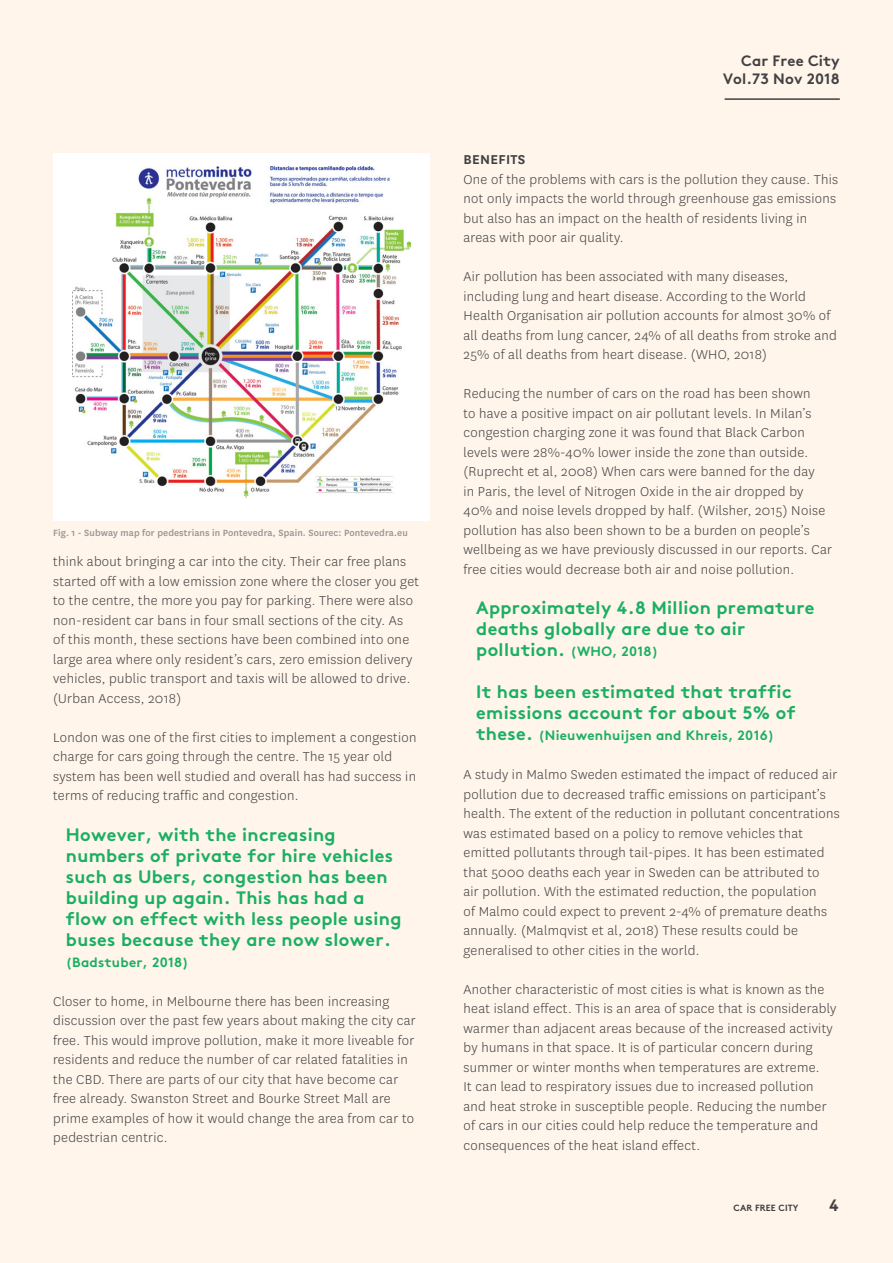
<style>
.page{position:relative;width:893px;height:1263px;background:#fff5ea}
.page>*{position:absolute;margin:0;border:0;box-sizing:border-box;transform-origin:0 0}
.t1{font:700 18px/21px "AS Brown Pro";letter-spacing:.02em;color:#1aaf63}
.t2{font:700 16.5px "AS Brown Pro";color:#414042}
.t3{font:300 15px/19.5px "National";letter-spacing:.02em;color:#414042}
.t4{font:700 15px/18px "AS Brown Pro";letter-spacing:.01em;color:#414042;text-align:right}
.t5{font:600 15px "National";letter-spacing:.02em;color:#414042}
.t6{font:700 13.5px "AS Brown Pro";letter-spacing:.02em;color:#1aaf63}
.t7{font:500 10.5px "National";letter-spacing:.01em;color:#969495}
.t8{font:700 9px "AS Brown Pro";letter-spacing:.01em;color:#414042}
.s1{font-size:13.5px}
.s2{font-size:18px}
</style>
<div class="page">
<hr style="left:725px;top:98px;width:115px;height:2px;background:#414042">
<div style="left:53px;top:153px;width:376px;height:368px;background:#fff"></div>
<img style="left:72px;top:167px;width:339px;height:330px">
<p class="t7" style="left:53px;top:526px;width:356px">Fig. 1 - Subway map for pedestrians in Pontevedra, Spain. Sourec: Pontevedra.eu</p>
<p class="t3" style="left:53px;top:552px;width:367px">think about bringing a car into the city. Their car free plans started off with a low emission zone where the closer you get to the centre, the more you pay for parking. There were also non-resident car bans in four small sections of the city. As<br>of this month, these sections have been combined into one large area where only resident’s cars, zero emission delivery vehicles, public transport and taxis will be allowed to drive. (Urban Access, 2018)</p>
<p class="t3" style="left:53px;top:727px;width:365px">London was one of the first cities to implement a congestion charge for cars going through the centre. The 15 year old system has been well studied and overall has had success in terms of reducing traffic and congestion.</p>
<p class="t1" style="left:66px;top:823px;width:337px">However, with the increasing numbers of private for hire vehicles such as Ubers, congestion has been building up again. This has had a flow on effect with less people using buses because they are now slower.</p>
<p class="t6" style="left:66px;top:952px;width:124px">(Badstuber, 2018)</p>
<p class="t3" style="left:53px;top:991px;width:364px">Closer to home, in Melbourne there has been increasing discussion over the past few years about making the city car free. This would improve pollution, make it more liveable for residents and reduce the number of car related fatalities in the CBD. There are parts of our city that have become car free already. Swanston Street and Bourke Street Mall are prime examples of how it would change the area from car to pedestrian centric.</p>
<p class="t4" style="left:723px;top:50px;width:118px">Car Free City<br>Vol.73 Nov 2018</p>
<p class="t5" style="left:463px;top:149px;width:63px">BENEFITS</p>
<p class="t3" style="left:463px;top:169px;width:376px">One of the problems with cars is the pollution they cause. This not only impacts the world through greenhouse gas emissions but also has an impact on the health of residents living in areas with poor air quality.</p>
<p class="t3" style="left:463px;top:267px;width:375px">Air pollution has been associated with many diseases, including lung and heart disease. According to the World Health Organisation air pollution accounts for almost 30% of all deaths from lung cancer, 24% of all deaths from stroke and 25% of all deaths from heart disease. (WHO, 2018)</p>
<p class="t3" style="left:463px;top:384px;width:370px">Reducing the number of cars on the road has been shown<br>to have a positive impact on air pollutant levels. In Milan’s congestion charging zone it was found that Black Carbon levels were 28%-40% lower inside the zone than outside. (Ruprecht et al, 2008) When cars were banned for the day<br>in Paris, the level of Nitrogen Oxide in the air dropped by 40% and noise levels dropped by half. (Wilsher, 2015) Noise pollution has also been shown to be a burden on people’s wellbeing as we have previously discussed in our reports. Car free cities would decrease both air and noise pollution.</p>
<p class="t1" style="left:476px;top:596px;width:340px">Approximately 4.8 Million premature deaths globally are due to air pollution. <span class="s1">(WHO, 2018)</span></p>
<p class="t1" style="left:476px;top:680px;width:321px">It has been estimated that traffic emissions account for about 5% of</p>
<p class="t6" style="left:476px;top:725px;width:299px"><span class="s2">these.</span> (Nieuwenhuijsen and Khreis, 2016)</p>
<p class="t3" style="left:463px;top:765px;width:378px">A study in Malmo Sweden estimated the impact of reduced air pollution due to decreased traffic emissions on participant’s health. The extent of the reduction in pollutant concentrations was estimated based on a policy to remove vehicles that emitted pollutants through tail-pipes. It has been estimated that 5000 deaths each year in Sweden can be attributed to<br>air pollution. With the estimated reduction, the population<br>of Malmo could expect to prevent 2-4% of premature deaths annually. (Malmqvist et al, 2018) These results could be generalised to other cities in the world.</p>
<p class="t3" style="left:463px;top:979px;width:375px">Another characteristic of most cities is what is known as the heat island effect. This is an area of space that is considerably warmer than adjacent areas because of the increased activity by humans in that space. It is of particular concern during summer or winter months when temperatures are extreme.<br>It can lead to respiratory issues due to increased pollution and heat stroke in susceptible people. Reducing the number of cars in our cities could help reduce the temperature and consequences of the heat island effect.</p>
<p class="t8" style="left:733px;top:1200px;width:66px">CAR FREE CITY</p>
<p class="t2" style="left:829px;top:1192px;width:11px">4</p>
</div>
